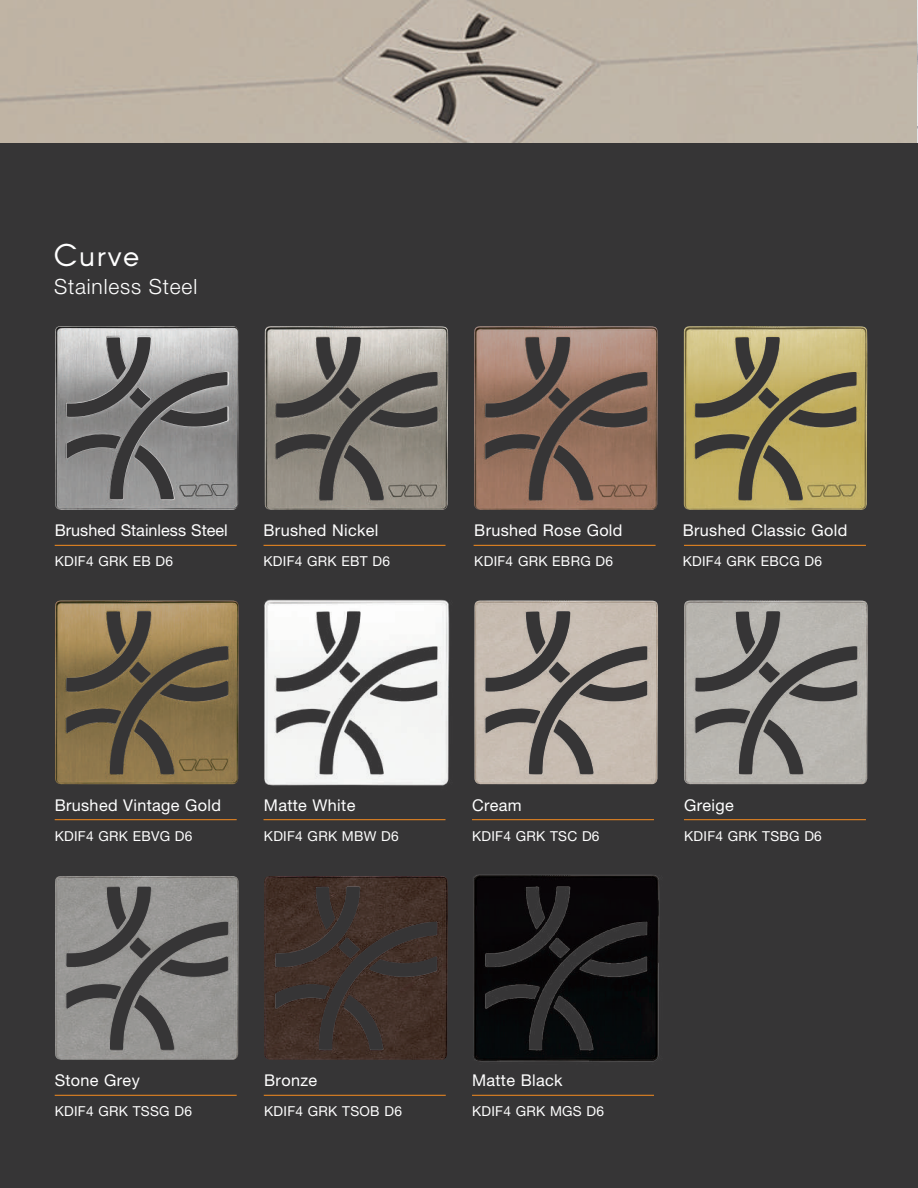
<style>
.page{position:relative;width:918px;height:1188px;background:#363536}
.page>*{position:absolute;margin:0;border:0;box-sizing:border-box;transform-origin:0 0}
.t1{font:31.05px "Arcon";letter-spacing:.05em;color:#fff}
.t2{font:300 21px "Helvetica Neue LT Pro";letter-spacing:.04em;color:#fff}
.t3{font:16.2px "Helvetica Neue LT Pro";letter-spacing:.02em;color:#fff}
.t4{font:16.2px "Helvetica Neue LT Pro";color:#fff}
.t5{font:13.8px "Helvetica Neue LT Pro";letter-spacing:.02em;color:#fff}
</style>
<div class="page">
<hr style="left:55px;top:545px;width:182px;height:1px;background:#f68c1f">
<hr style="left:55px;top:819px;width:182px;height:1px;background:#f68c1f">
<hr style="left:55px;top:1095px;width:182px;height:1px;background:#f68c1f">
<hr style="left:264px;top:545px;width:182px;height:1px;background:#f68c1f">
<hr style="left:264px;top:819px;width:182px;height:1px;background:#f68c1f">
<hr style="left:264px;top:1095px;width:182px;height:1px;background:#f68c1f">
<hr style="left:474px;top:545px;width:182px;height:1px;background:#f68c1f">
<hr style="left:684px;top:545px;width:182px;height:1px;background:#f68c1f">
<hr style="left:472px;top:819px;width:182px;height:1px;background:#f68c1f">
<hr style="left:684px;top:819px;width:182px;height:1px;background:#f68c1f">
<hr style="left:472px;top:1095px;width:182px;height:1px;background:#f68c1f">
<img style="left:55px;top:326px;width:184px;height:184px">
<img style="left:55px;top:600px;width:184px;height:185px">
<img style="left:55px;top:876px;width:184px;height:184px">
<img style="left:265px;top:326px;width:183px;height:184px">
<img style="left:264px;top:599px;width:186px;height:187px">
<img style="left:264px;top:876px;width:184px;height:184px">
<img style="left:474px;top:326px;width:184px;height:184px">
<img style="left:684px;top:326px;width:184px;height:184px">
<img style="left:474px;top:600px;width:184px;height:185px">
<img style="left:684px;top:600px;width:184px;height:185px">
<img style="left:473px;top:874px;width:187px;height:188px">
<img style="left:0;top:0;width:918px;height:143px">
<h1 class="t1" style="left:54px;top:236px;width:87px">Curve</h1>
<h2 class="t2" style="left:54px;top:273px;width:145px">Stainless Steel</h2>
<p class="t4" style="left:55px;top:521px;width:175px">Brushed Stainless Steel</p>
<p class="t5" style="left:55px;top:553px;width:120px">KDIF4 GRK EB D6</p>
<p class="t3" style="left:264px;top:521px;width:116px">Brushed Nickel</p>
<p class="t5" style="left:264px;top:553px;width:128px">KDIF4 GRK EBT D6</p>
<p class="t3" style="left:474px;top:521px;width:150px">Brushed Rose Gold</p>
<p class="t5" style="left:474px;top:553px;width:140px">KDIF4 GRK EBRG D6</p>
<p class="t3" style="left:683px;top:521px;width:166px">Brushed Classic Gold</p>
<p class="t5" style="left:683px;top:553px;width:141px">KDIF4 GRK EBCG D6</p>
<p class="t3" style="left:55px;top:795px;width:168px">Brushed Vintage Gold</p>
<p class="t5" style="left:55px;top:828px;width:139px">KDIF4 GRK EBVG D6</p>
<p class="t3" style="left:264px;top:795px;width:93px">Matte White</p>
<p class="t5" style="left:264px;top:828px;width:136px">KDIF4 GRK MBW D6</p>
<p class="t3" style="left:472px;top:795px;width:51px">Cream</p>
<p class="t5" style="left:472px;top:828px;width:129px">KDIF4 GRK TSC D6</p>
<p class="t3" style="left:684px;top:795px;width:51px">Greige</p>
<p class="t5" style="left:684px;top:828px;width:139px">KDIF4 GRK TSBG D6</p>
<p class="t3" style="left:55px;top:1071px;width:87px">Stone Grey</p>
<p class="t5" style="left:55px;top:1103px;width:139px">KDIF4 GRK TSSG D6</p>
<p class="t3" style="left:264px;top:1071px;width:54px">Bronze</p>
<p class="t5" style="left:264px;top:1103px;width:139px">KDIF4 GRK TSOB D6</p>
<p class="t3" style="left:472px;top:1071px;width:92px">Matte Black</p>
<p class="t5" style="left:472px;top:1103px;width:134px">KDIF4 GRK MGS D6</p>
</div>
